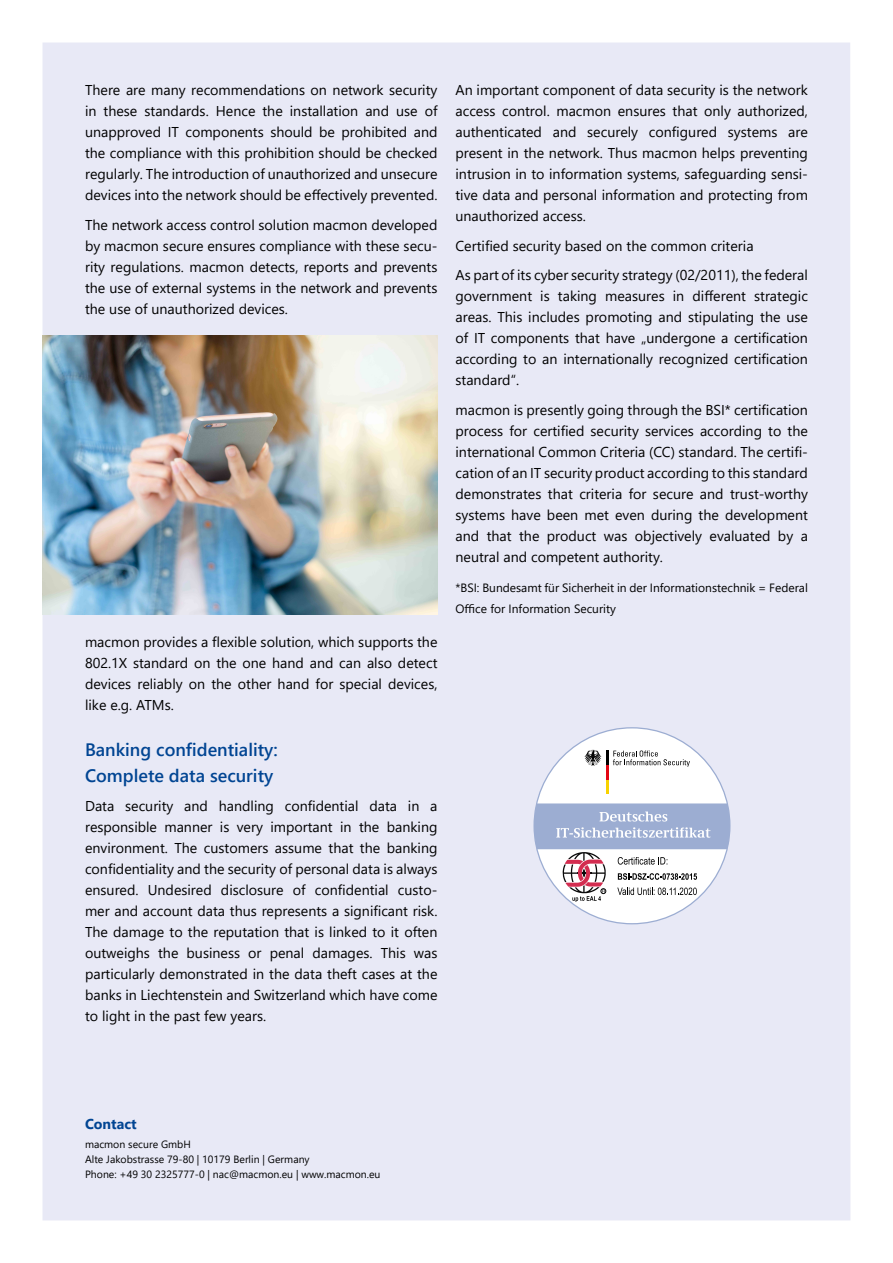
<style>
.page{position:relative;width:893px;height:1263px;background:#fff}
.page>*{position:absolute;margin:0;border:0;box-sizing:border-box;transform-origin:0 0}
.Überschrift{font:600 18px "Segoe UI";color:#014593}
.Headline{font:14.25px/21px "Segoe UI";color:#000;text-align:justify}
.Überschrift-2{font:700 14.25px "Segoe UI";color:#014593}
.Headline-2{font:12px/21px "Segoe UI";color:#000}
.Headline-3{font:10.5px "Segoe UI";color:#000}
</style>
<div class="page">
<div style="left:43px;top:43px;width:807px;height:1177px;background:#e8e9f6"></div>
<img style="left:43px;top:336px;width:395px;height:278px">
<div style="left:534px;top:728px;width:196px;height:196px;background:#fff;border-radius:50%"></div>
<svg style="left:534px;top:803px;width:196px;height:121px"></svg>
<svg style="left:584px;top:750px;width:106px;height:44px"></svg>
<p class="Headline" style="left:85px;top:79px;width:354px">There are many recommendations on network security in these standards. Hence the installation and use of unapproved IT components should be prohibited and the compliance with this prohibition should be checked regularly. The introduction of unauthorized and unsecure devices into the network should be effectively prevented.</p>
<p class="Headline" style="left:85px;top:213px;width:354px">The network access control solution macmon developed by macmon secure ensures compliance with these secu&shy;rity regulations. macmon detects, reports and prevents the use of external systems in the network and prevents the use of unauthorized devices.</p>
<p class="Headline" style="left:85px;top:630px;width:354px">macmon provides a flexible solution, which supports the 802.1X standard on the one hand and can also detect devices reliably on the other hand for special devices, like e.g. ATMs.</p>
<p class="Überschrift" style="left:85px;top:733px;width:194px">Banking confidentiality:</p>
<p class="Überschrift" style="left:85px;top:758px;width:190px">Complete data security</p>
<p class="Headline" style="left:85px;top:794px;width:354px">Data security and handling confidential data in a responsible manner is very important in the banking environment. The customers assume that the banking confidentiality and the security of personal data is always ensured. Undesired disclosure of confidential custo&shy;mer and account data thus represents a significant risk.<br>The damage to the reputation that is linked to it often outweighs the business or penal damages. This was particularly demonstrated in the data theft cases at the banks in Liechtenstein and Switzerland which have come to light in the past few years.</p>
<p class="Headline" style="left:455px;top:79px;width:354px">An important component of data security is the network access control. macmon ensures that only authorized, authenticated and securely configured systems are present in the network. Thus macmon helps preventing intrusion in to information systems, safeguarding sensi&shy;tive data and personal information and protecting from unauthorized access.</p>
<p class="Headline" style="left:455px;top:234px;width:300px">Certified security based on the common criteria</p>
<p class="Headline" style="left:455px;top:264px;width:354px">As part of its cyber security strategy (02/2011), the federal government is taking measures in different strategic areas. This includes promoting and stipulating the use of IT components that have „undergone a certification according to an internationally recognized certification standard“.</p>
<p class="Headline" style="left:455px;top:398px;width:354px">macmon is presently going through the BSI* certification process for certified security services according to the international Common Criteria (CC) standard. The certifi&shy;cation of an IT security product according to this standard demonstrates that criteria for secure and trust-worthy systems have been met even during the development and that the product was objectively evaluated by a neutral and competent authority.</p>
<p class="Headline-2" style="left:455px;top:576px;width:354px">*BSI: Bundesamt für Sicherheit in der Informationstechnik = Federal<br>Office for Information Security</p>
<p class="Überschrift-2" style="left:85px;top:1110px;width:53px">Contact</p>
<p class="Headline-3" style="left:85px;top:1134px;width:107px">macmon secure GmbH</p>
<p class="Headline-3" style="left:85px;top:1149px;width:226px">Alte Jakobstrasse 79-80 | 10179 Berlin | Germany</p>
<p class="Headline-3" style="left:85px;top:1164px;width:297px">Phone: +49 30 2325777-0 | nac@macmon.eu | www.macmon.eu</p>
</div>
